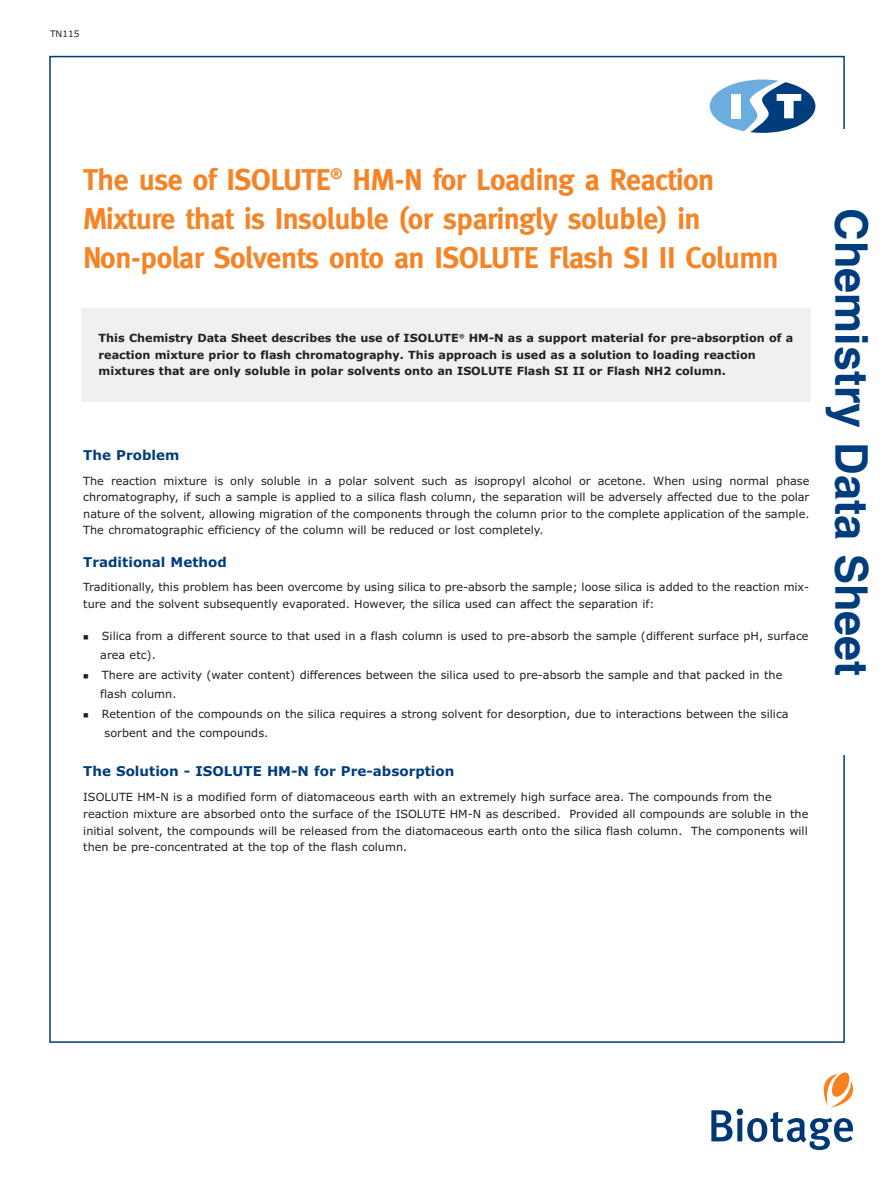
<style>
.page{position:relative;width:893px;height:1191px;background:#fff}
.page>*{position:absolute;margin:0;border:0;box-sizing:border-box;transform-origin:0 0}
.t1{font:700 45px "Helvetica";color:#003d7d}
.t2{font:700 30px/39px "Meta";letter-spacing:-.015em;color:#f58426}
.t3{font:700 13.5px "Verdana";color:#003d7d}
.t4{font:11.25px/16.5px "Verdana";color:#231f20}
.t5{font:700 11.25px/16.5px "Verdana";color:#231f20}
.t6{font:9px "Verdana";color:#231f20}
</style>
<div class="page">
<svg style="left:711px;top:1072px;width:143px;height:78px"></svg>
<svg style="left:710px;top:80px;width:105px;height:53px"></svg>
<div style="left:731px;top:94px;width:10px;height:24px;background:#fff"></div>
<div style="left:811px;top:129px;width:72px;height:626px;background:#fff"></div>
<div style="left:82px;top:308px;width:729px;height:93px;background:#eff0f0"></div>
<p class="t6" style="left:50px;top:30px;width:31px">TN115</p>
<h2 class="t2" style="left:83px;top:162px;width:697px">The use of ISOLUTE<sup>®</sup> HM-N for Loading a Reaction<br>Mixture that is Insoluble (or sparingly soluble) in<br>Non-polar Solvents onto an ISOLUTE Flash SI II Column</h2>
<p class="t5" style="left:99px;top:331px;width:696px">This Chemistry Data Sheet describes the use of ISOLUTE<sup>®</sup> HM-N as a support material for pre-absorption of a reaction mixture prior to flash chromatography. This approach is used as a solution to loading reaction mixtures that are only soluble in polar solvents onto an ISOLUTE Flash SI II or Flash NH2 column.</p>
<p class="t3" style="left:83px;top:450px;width:98px">The Problem</p>
<p class="t4" style="left:83px;top:473px;width:728px;text-align:justify">The reaction mixture is only soluble in a polar solvent such as isopropyl alcohol or acetone. When using normal phase chromatography, if such a sample is applied to a silica flash column, the separation will be adversely affected due to the polar nature of the solvent, allowing migration of the components through the column prior to the complete application of the sample.<br>The chromatographic efficiency of the column will be reduced or lost completely.</p>
<p class="t3" style="left:83px;top:557px;width:145px">Traditional Method</p>
<p class="t4" style="left:83px;top:580px;width:727px">Traditionally, this problem has been overcome by using silica to pre-absorb the sample; loose silica is added to the reaction mix&shy;ture and the solvent subsequently evaporated. However, the silica used can affect the separation if:</p>
<p class="t4" style="left:102px;top:628px;width:708px">Silica from a different source to that used in a flash column is used to pre-absorb the sample (different surface pH, surface</p>
<p class="t4" style="left:100px;top:648px;width:57px">area etc).</p>
<p class="t4" style="left:102px;top:667px;width:682px">There are activity (water content) differences between the silica used to pre-absorb the sample and that packed in the</p>
<p class="t4" style="left:100px;top:687px;width:78px">flash column.</p>
<p class="t4" style="left:102px;top:706px;width:688px">Retention of the compounds on the silica requires a strong solvent for desorption, due to interactions between the silica</p>
<p class="t4" style="left:105px;top:726px;width:165px">sorbent and the compounds.</p>
<p class="t3" style="left:83px;top:766px;width:373px">The Solution - ISOLUTE HM-N for Pre-absorption</p>
<p class="t4" style="left:83px;top:790px;width:727px">ISOLUTE HM-N is a modified form of diatomaceous earth with an extremely high surface area. The compounds from the reaction mixture are absorbed onto the surface of the ISOLUTE HM-N as described. Provided all compounds are soluble in the initial solvent, the compounds will be released from the diatomaceous earth onto the silica flash column. The components will then be pre-concentrated at the top of the flash column.</p>
<h1 class="t1" style="left:868px;top:208px;width:469px;rotate:90deg">Chemistry Data Sheet</h1>
</div>
